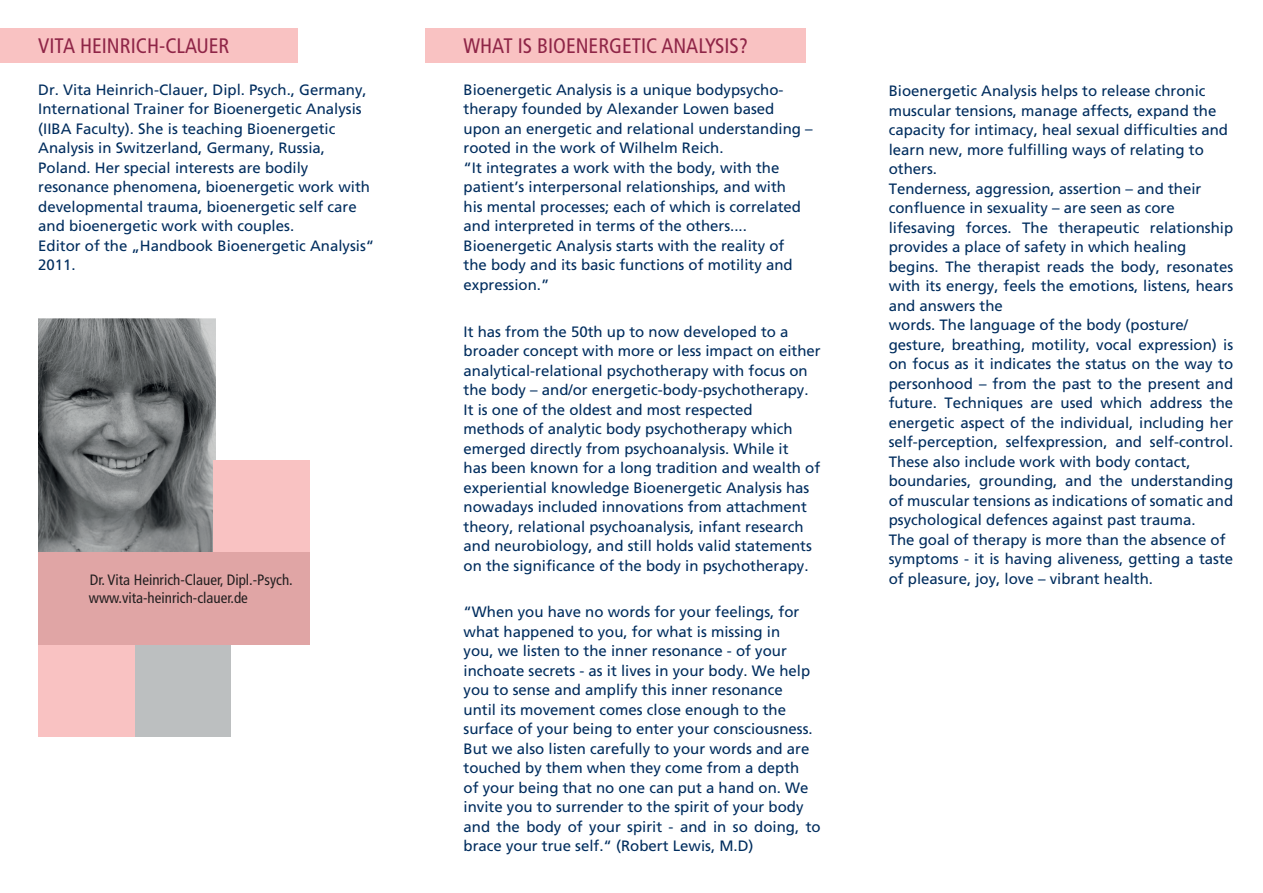
<style>
.page{position:relative;width:1263px;height:893px;background:#fff}
.page>*{position:absolute;margin:0;border:0;box-sizing:border-box;transform-origin:0 0}
.t1{font:condensed 21px "Frutiger LT Std";color:#8f2547}
.t2{font:15px/19.5px "Frutiger";color:#002d5e}
.t3{font:condensed 15px/18px "Frutiger LT Std";color:#231f20}
</style>
<div class="page">
<div style="left:425px;top:28px;width:381px;height:35px;background:#f9c2c2"></div>
<div style="left:0;top:28px;width:297px;height:35px;background:#f9c2c2"></div>
<img style="left:38px;top:319px;width:177px;height:234px">
<div style="left:135px;top:645px;width:96px;height:92px;background:#bcbfc0"></div>
<div style="left:38px;top:645px;width:97px;height:92px;background:#f9c2c2"></div>
<div style="left:214px;top:461px;width:96px;height:92px;background:#f9c2c2"></div>
<div style="left:38px;top:553px;width:272px;height:92px;background:#e0a5a5"></div>
<h1 class="t1" style="left:38px;top:34px;width:193px">VITA HEINRICH-CLAUER</h1>
<p class="t2" style="left:38px;top:80px;width:337px">Dr. Vita Heinrich-Clauer, Dipl. Psych., Germany, International Trainer for Bioenergetic Analysis (IIBA Faculty). She is teaching Bioenergetic Analysis in Switzerland, Germany, Russia, Poland. Her special interests are bodily resonance phenomena, bioenergetic work with developmental trauma, bioenergetic self care and bioenergetic work with couples.<br>Editor of the „Handbook Bioenergetic Analysis“ 2011.</p>
<p class="t3" style="left:89px;top:571px;width:206px">Dr. Vita Heinrich-Clauer, Dipl.-Psych. www.vita-heinrich-clauer.de</p>
<h1 class="t1" style="left:463px;top:34px;width:286px">WHAT IS BIOENERGETIC ANALYSIS?</h1>
<p class="t2" style="left:463px;top:80px;width:351px">Bioenergetic Analysis is a unique bodypsycho&shy;therapy founded by Alexander Lowen based upon an energetic and relational understanding – rooted in the work of Wilhelm Reich.<br>“It integrates a work with the body, with the patient’s interpersonal relationships, and with<br>his mental processes; each of which is correlated and interpreted in terms of the others....<br>Bioenergetic Analysis starts with the reality of<br>the body and its basic functions of motility and expression.”</p>
<p class="t2" style="left:463px;top:321px;width:359px">It has from the 50th up to now developed to a broader concept with more or less impact on either analytical-relational psychotherapy with focus on the body – and/or energetic-body-psychotherapy.<br>It is one of the oldest and most respected<br>methods of analytic body psychotherapy which emerged directly from psychoanalysis. While it<br>has been known for a long tradition and wealth of experiential knowledge Bioenergetic Analysis has nowadays included innovations from attachment theory, relational psychoanalysis, infant research and neurobiology, and still holds valid statements on the significance of the body in psychotherapy.</p>
<p class="t2" style="left:463px;top:602px;width:359px">“When you have no words for your feelings, for what happened to you, for what is missing in<br>you, we listen to the inner resonance - of your inchoate secrets - as it lives in your body. We help you to sense and amplify this inner resonance<br>until its movement comes close enough to the surface of your being to enter your consciousness.<br>But we also listen carefully to your words and are touched by them when they come from a depth<br>of your being that no one can put a hand on. We invite you to surrender to the spirit of your body and the body of your spirit - and in so doing, to brace your true self.“ (Robert Lewis, M.D)</p>
<p class="t2" style="left:889px;top:81px;width:346px">Bioenergetic Analysis helps to release chronic muscular tensions, manage affects, expand the capacity for intimacy, heal sexual difficulties and learn new, more fulfilling ways of relating to others.<br>Tenderness, aggression, assertion – and their confluence in sexuality – are seen as core lifesaving forces. The therapeutic relationship provides a place of safety in which healing begins. The therapist reads the body, resonates with its energy, feels the emotions, listens, hears and answers the<br>words. The language of the body (posture/ gesture, breathing, motility, vocal expression) is on focus as it indicates the status on the way to personhood – from the past to the present and future. Techniques are used which address the energetic aspect of the individual, including her self-perception, selfexpression, and self-control.<br>These also include work with body contact, boundaries, grounding, and the understanding of muscular tensions as indications of somatic and psychological defences against past trauma.<br>The goal of therapy is more than the absence of symptoms - it is having aliveness, getting a taste of pleasure, joy, love – vibrant health.</p>
</div>
